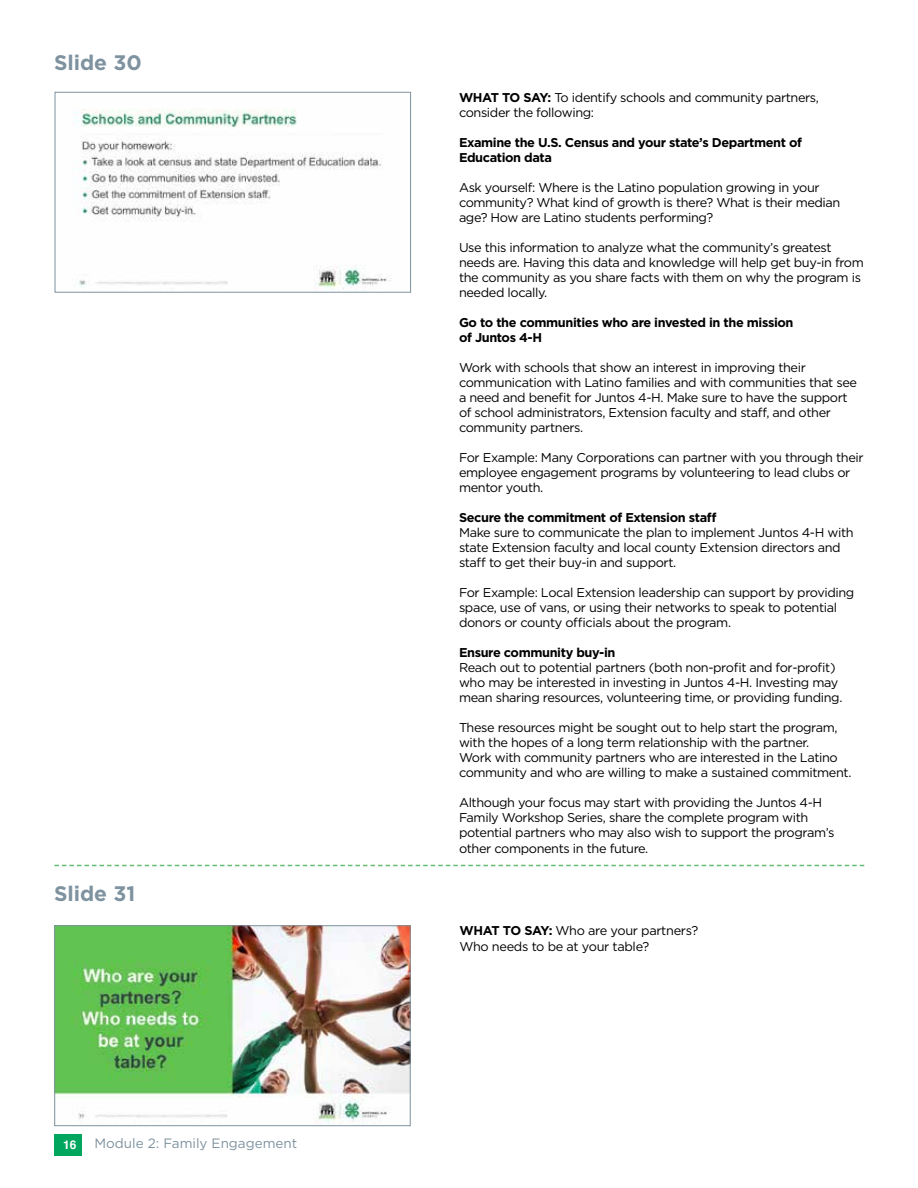
<style>
.page{position:relative;width:918px;height:1188px;background:#fff}
.page>*{position:absolute;margin:0;border:0;box-sizing:border-box;transform-origin:0 0}
.t1{font:700 21px "Gotham";color:#7e929f}
.t2{font:13.5px "Gotham";color:#7e929f}
.t3{font:12.75px/15px "Gotham";letter-spacing:-.03em;color:#000}
.t4{font:700 12.75px/15px "Gotham";letter-spacing:-.03em;color:#000}
.t5{font:700 12px "Helvetica";color:#fff}
.s1{font-weight:700}
</style>
<div class="page">
<div style="left:54px;top:1134px;width:27px;height:22px;background:#00a65d"></div>
<img style="left:74px;top:109px;width:318px;height:182px">
<div style="left:55px;top:92px;width:356px;height:201px;border:1px solid #7e929f"></div>
<img style="left:56px;top:927px;width:353px;height:197px">
<div style="left:54px;top:925px;width:357px;height:201px;border:1px solid #7e929f"></div>
<svg style="left:54px;top:865px;width:810px;height:1px"></svg>
<h1 class="t1" style="left:54px;top:49px;width:89px">Slide 30</h1>
<h1 class="t1" style="left:54px;top:880px;width:83px">Slide 31</h1>
<p class="t5" style="left:63px;top:1135px;width:15px">16</p>
<p class="t2" style="left:94px;top:1134px;width:204px">Module 2: Family Engagement</p>
<p class="t3" style="left:459px;top:90px;width:362px"><span class="s1">WHAT TO SAY:</span> To identify schools and community partners, consider the following:</p>
<p class="t4" style="left:459px;top:135px;width:345px">Examine the U.S. Census and your state’s Department of<br>Education data</p>
<p class="t3" style="left:459px;top:180px;width:383px">Ask yourself: Where is the Latino population growing in your community? What kind of growth is there? What is their median age? How are Latino students performing?</p>
<p class="t3" style="left:459px;top:240px;width:406px">Use this information to analyze what the community’s greatest needs are. Having this data and knowledge will help get buy-in from the community as you share facts with them on why the program is needed locally.</p>
<p class="t4" style="left:459px;top:315px;width:336px">Go to the communities who are invested in the mission of Juntos 4-H</p>
<p class="t3" style="left:459px;top:360px;width:400px">Work with schools that show an interest in improving their communication with Latino families and with communities that see a need and benefit for Juntos 4-H. Make sure to have the support of school administrators, Extension faculty and staff, and other community partners.</p>
<p class="t3" style="left:459px;top:450px;width:406px">For Example: Many Corporations can partner with you through their employee engagement programs by volunteering to lead clubs or mentor youth.</p>
<p class="t4" style="left:459px;top:510px;width:259px">Secure the commitment of Extension staff</p>
<p class="t3" style="left:459px;top:525px;width:396px">Make sure to communicate the plan to implement Juntos 4-H with state Extension faculty and local county Extension directors and staff to get their buy-in and support.</p>
<p class="t3" style="left:459px;top:585px;width:397px">For Example: Local Extension leadership can support by providing space, use of vans, or using their networks to speak to potential donors or county officials about the program.</p>
<p class="t4" style="left:459px;top:645px;width:158px">Ensure community buy-in</p>
<p class="t3" style="left:459px;top:660px;width:385px">Reach out to potential partners (both non-profit and for-profit) who may be interested in investing in Juntos 4-H. Investing may mean sharing resources, volunteering time, or providing funding.</p>
<p class="t3" style="left:459px;top:720px;width:394px">These resources might be sought out to help start the program, with the hopes of a long term relationship with the partner.<br>Work with community partners who are interested in the Latino community and who are willing to make a sustained commitment.</p>
<p class="t3" style="left:459px;top:795px;width:377px">Although your focus may start with providing the Juntos 4-H Family Workshop Series, share the complete program with potential partners who may also wish to support the program’s other components in the future.</p>
<p class="t3" style="left:459px;top:923px;width:240px"><span class="s1">WHAT TO SAY:</span> Who are your partners?<br>Who needs to be at your table?</p>
</div>
